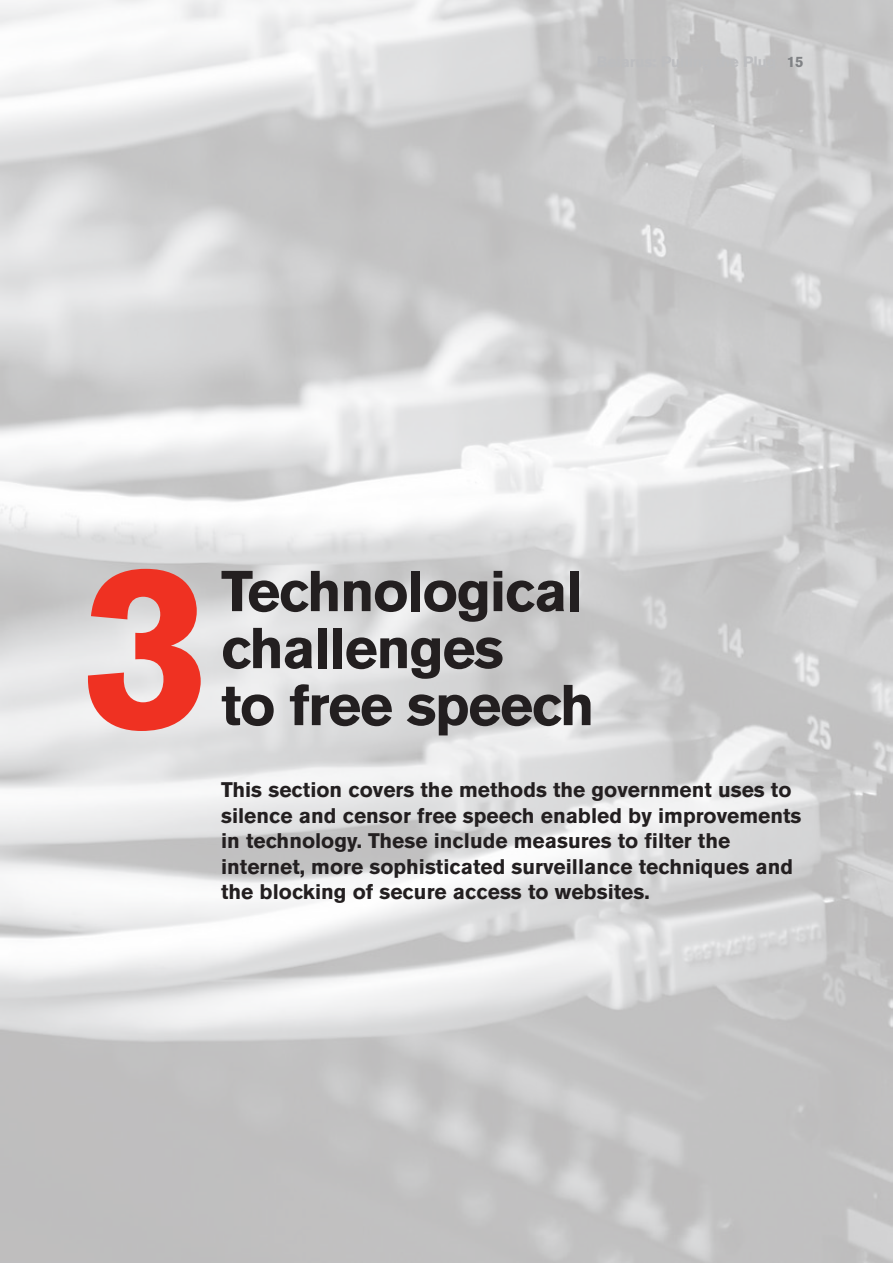
<style>
.page{position:relative;width:893px;height:1263px;background:#fff}
.page>*{position:absolute;margin:0;border:0;box-sizing:border-box;transform-origin:0 0}
.t1{font:700 231px "Akzidenz Grotesk BQ";color:#ef3122}
.t2{font:700 57px/57px "Akzidenz Grotesk BQ";letter-spacing:-.025em;color:#231f20}
.t3{font:700 21px/25.5px "Akzidenz Grotesk BQ";color:#231f20}
</style>
<div class="page">
<h1 class="t1" style="left:81px;top:514px;width:131px">3</h1>
<h2 class="t2" style="left:221px;top:563px;width:375px">Technological challenges<br>to free speech</h2>
<p class="t3" style="left:221px;top:777px;width:582px">This section covers the methods the government uses to silence and censor free speech enabled by improvements in technology. These include measures to filter the internet, more sophisticated surveillance techniques and the blocking of secure access to websites.</p>
</div>
